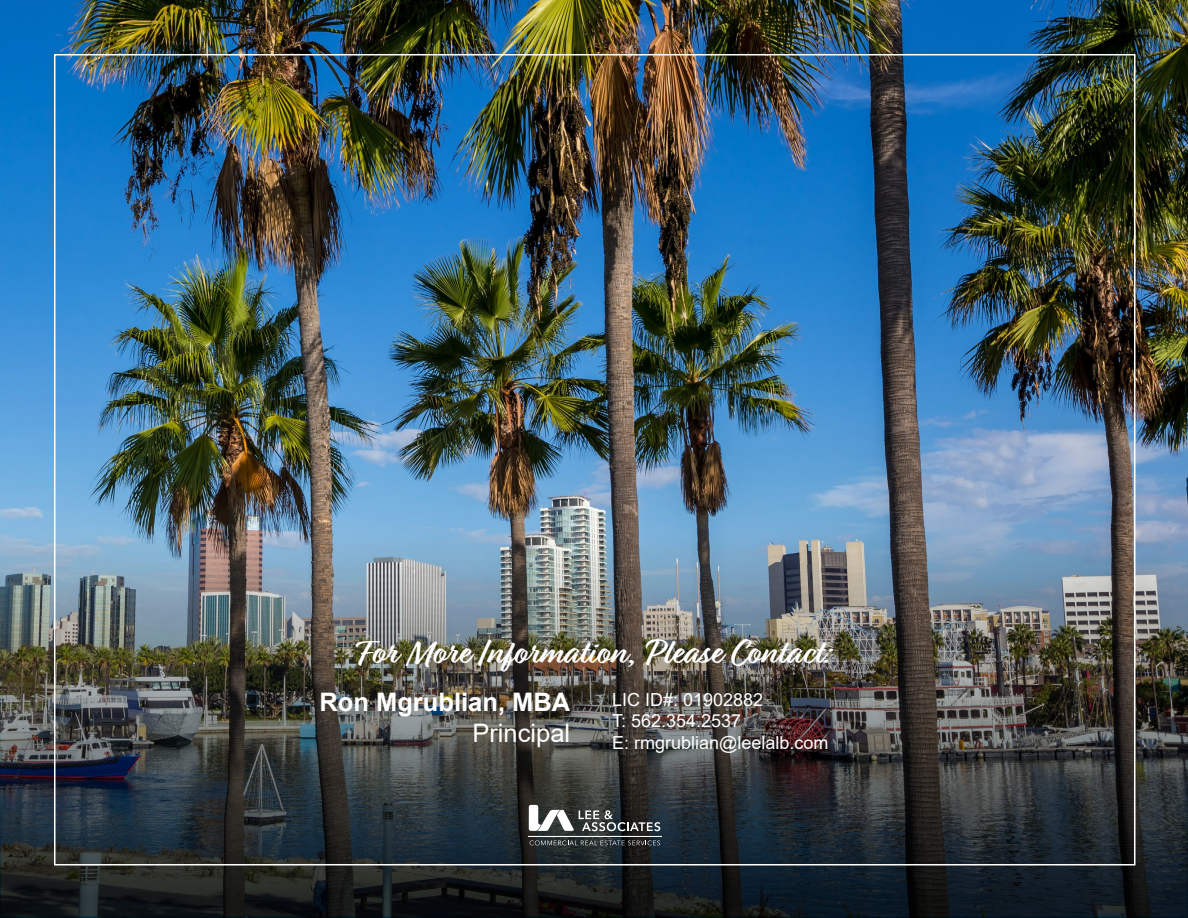
<style>
.page{position:relative;width:1188px;height:918px;background:#fff}
.page>*{position:absolute;margin:0;border:0;box-sizing:border-box;transform-origin:0 0}
.t1{font:700 36px "Relation";color:#fff}
.t2{font:700 25.5px "Arial";color:#fff}
.t3{font:25.5px "Arial";color:#fff}
.t4{font:18px/21.6px "Arial";color:#fff}
</style>
<div class="page">
<img style="left:0;top:0;width:1188px;height:235px">
<img style="left:0;top:235px;width:1188px;height:683px">
<svg style="left:529px;top:805px;width:131px;height:26px"></svg>
<svg style="left:530px;top:840px;width:130px;height:5px"></svg>
<hr style="left:528px;top:836px;width:133px;height:1px;background:#fff">
<h1 class="t1" style="left:357px;top:631px;width:476px">For More Information, Please Contact:</h1>
<h2 class="t2" style="left:320px;top:684px;width:252px">Ron Mgrublian, MBA</h2>
<h2 class="t3" style="left:472px;top:715px;width:99px">Principal</h2>
<p class="t4" style="left:612px;top:688px;width:218px">LIC ID#: 01902882<br>T: 562.354.2537<br>E: rmgrublian@leelalb.com</p>
</div>
